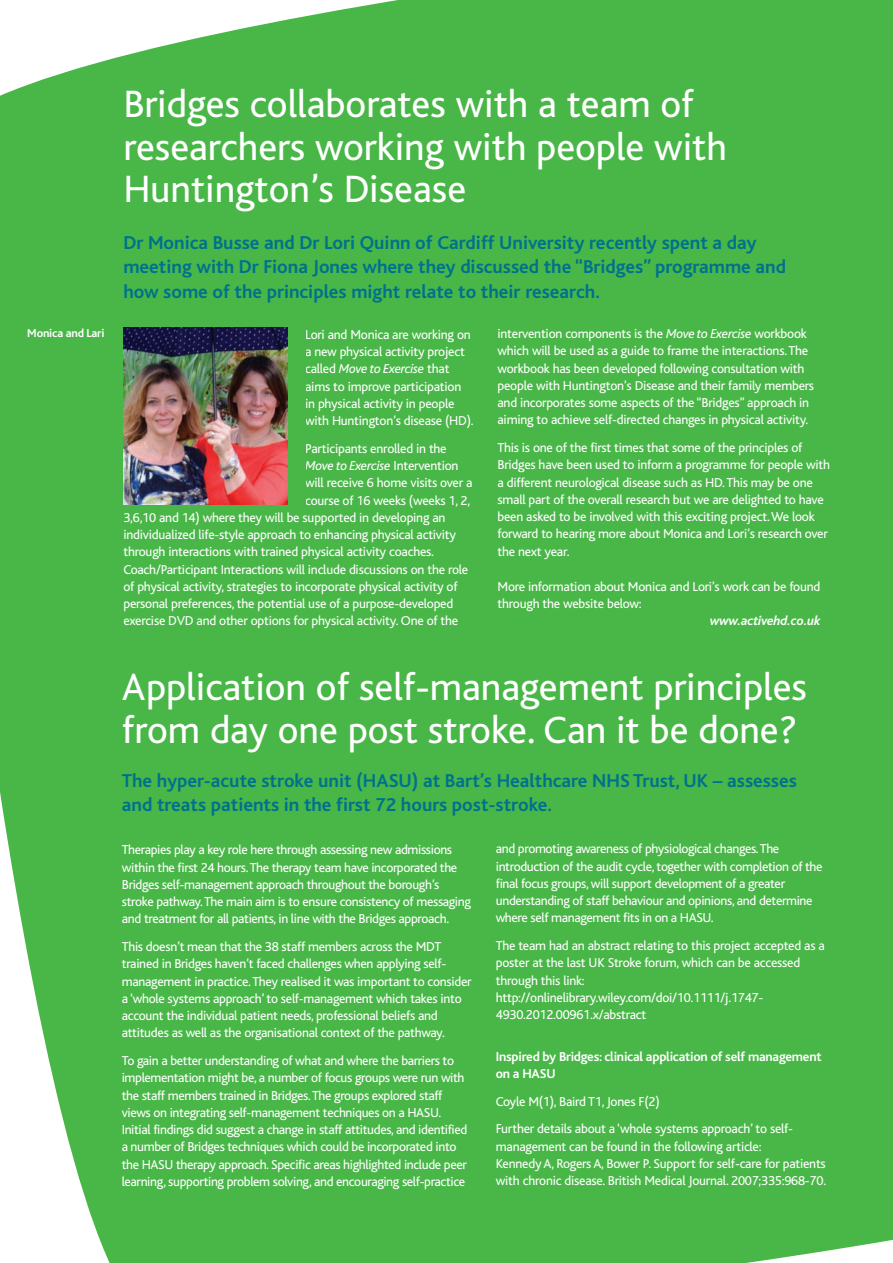
<style>
.page{position:relative;width:893px;height:1263px;background:#49b748}
.page>*{position:absolute;margin:0;border:0;box-sizing:border-box;transform-origin:0 0}
.t1{font:39.9px/42.8px "Bliss";color:#fff}
.t2{font:700 19.5px/24px "Bliss";color:#00718d}
.t3{font:13.5px/17.2px "Bliss";letter-spacing:-.02em;color:#fff}
.t4{font:700 13.5px/17.2px "Bliss";letter-spacing:-.015em;color:#fff}
.t5{font:italic 13.5px "Bliss";letter-spacing:-.015em;color:#fff}
.t6{font:italic 700 13.5px "Bliss";letter-spacing:-.015em;color:#fff}
.t7{font:700 12px "Bliss";letter-spacing:-.015em;color:#fff}
.s1{font-style:italic}
.s2{font-style:normal}
</style>
<div class="page">
<svg style="left:123px;top:328px;width:182px;height:180px;background:#52b04a"></svg>
<img style="left:123px;top:328px;width:164px;height:176px">
<p class="t7" style="left:27px;top:329px;width:79px">Monica and Lari</p>
<h1 class="t1" style="left:123px;top:87px;width:605px">Bridges collaborates with a team of researchers working with people with<br>Huntington’s Disease</h1>
<h2 class="t2" style="left:123px;top:233px;width:664px">Dr Monica Busse and Dr Lori Quinn of Cardiff University recently spent a day meeting with Dr Fiona Jones where they discussed the “Bridges” programme and how some of the principles might relate to their research.</h2>
<p class="t3" style="left:305px;top:327px;width:170px">Lori and Monica are working on a new physical activity project called <span class="s1">Move to Exercise</span> that aims to improve participation in physical activity in people with Huntington’s disease (HD).</p>
<p class="t3" style="left:305px;top:441px;width:143px">Participants enrolled in the</p>
<p class="t5" style="left:305px;top:461px;width:155px">Move to Exercise <span class="s2">Intervention</span></p>
<p class="t3" style="left:305px;top:476px;width:169px">will receive 6 home visits over a</p>
<p class="t3" style="left:305px;top:493px;width:167px">course of 16 weeks (weeks 1, 2,</p>
<p class="t3" style="left:123px;top:510px;width:324px">3,6,10 and 14) where they will be supported in developing an</p>
<p class="t3" style="left:123px;top:528px;width:334px">individualized life-style approach to enhancing physical activity</p>
<p class="t3" style="left:123px;top:545px;width:312px">through interactions with trained physical activity coaches.</p>
<p class="t3" style="left:123px;top:562px;width:346px">Coach/Participant Interactions will include discussions on the role</p>
<p class="t3" style="left:123px;top:579px;width:336px">of physical activity, strategies to incorporate physical activity of</p>
<p class="t3" style="left:123px;top:597px;width:331px">personal preferences, the potential use of a purpose-developed</p>
<p class="t3" style="left:123px;top:614px;width:336px">exercise DVD and other options for physical activity. One of the</p>
<p class="t3" style="left:497px;top:327px;width:318px">intervention components is the <span class="s1">Move to Exercise</span> workbook which will be used as a guide to frame the interactions. The workbook has been developed following consultation with people with Huntington’s Disease and their family members and incorporates some aspects of the “Bridges” approach in aiming to achieve self-directed changes in physical activity.</p>
<p class="t3" style="left:497px;top:441px;width:334px">This is one of the first times that some of the principles of Bridges have been used to inform a programme for people with a different neurological disease such as HD. This may be one small part of the overall research but we are delighted to have been asked to be involved with this exciting project. We look forward to hearing more about Monica and Lori’s research over the next year.</p>
<p class="t3" style="left:497px;top:579px;width:324px">More information about Monica and Lori’s work can be found through the website below:</p>
<p class="t6" style="left:710px;top:616px;width:112px">www.activehd.co.uk</p>
<h1 class="t1" style="left:122px;top:670px;width:687px">Application of self-management principles from day one post stroke. Can it be done?</h1>
<h2 class="t2" style="left:122px;top:771px;width:676px">The hyper-acute stroke unit (HASU) at Bart’s Healthcare NHS Trust, UK – assesses and treats patients in the first 72 hours post-stroke.</h2>
<p class="t3" style="left:122px;top:843px;width:350px">Therapies play a key role here through assessing new admissions within the first 24 hours. The therapy team have incorporated the Bridges self-management approach throughout the borough’s stroke pathway. The main aim is to ensure consistency of messaging and treatment for all patients, in line with the Bridges approach.</p>
<p class="t3" style="left:122px;top:939px;width:351px">This doesn’t mean that the 38 staff members across the MDT trained in Bridges haven’t faced challenges when applying self&shy;management in practice. They realised it was important to consider a ‘whole systems approach’ to self-management which takes into account the individual patient needs, professional beliefs and attitudes as well as the organisational context of the pathway.</p>
<p class="t3" style="left:122px;top:1053px;width:347px">To gain a better understanding of what and where the barriers to implementation might be, a number of focus groups were run with the staff members trained in Bridges. The groups explored staff views on integrating self-management techniques on a HASU.<br>Initial findings did suggest a change in staff attitudes, and identified a number of Bridges techniques which could be incorporated into the HASU therapy approach. Specific areas highlighted include peer learning, supporting problem solving, and encouraging self-practice</p>
<p class="t3" style="left:496px;top:842px;width:328px">and promoting awareness of physiological changes. The introduction of the audit cycle, together with completion of the final focus groups, will support development of a greater understanding of staff behaviour and opinions, and determine where self management fits in on a HASU.</p>
<p class="t3" style="left:496px;top:939px;width:331px">The team had an abstract relating to this project accepted as a poster at the last UK Stroke forum, which can be accessed through this link: http://onlinelibrary.wiley.com/doi/10.1111/j.1747- 4930.2012.00961.x/abstract</p>
<p class="t4" style="left:496px;top:1049px;width:327px">Inspired by Bridges: clinical application of self management on a HASU</p>
<p class="t3" style="left:496px;top:1089px;width:299px;line-height:27.8px">Coyle M(1), Baird T1, Jones F(2)<br>Further details about a ‘whole systems approach’ to self-</p>
<p class="t3" style="left:496px;top:1139px;width:332px">management can be found in the following article:<br>Kennedy A, Rogers A, Bower P. Support for self-care for patients with chronic disease. British Medical Journal. 2007;335:968-70.</p>
</div>
